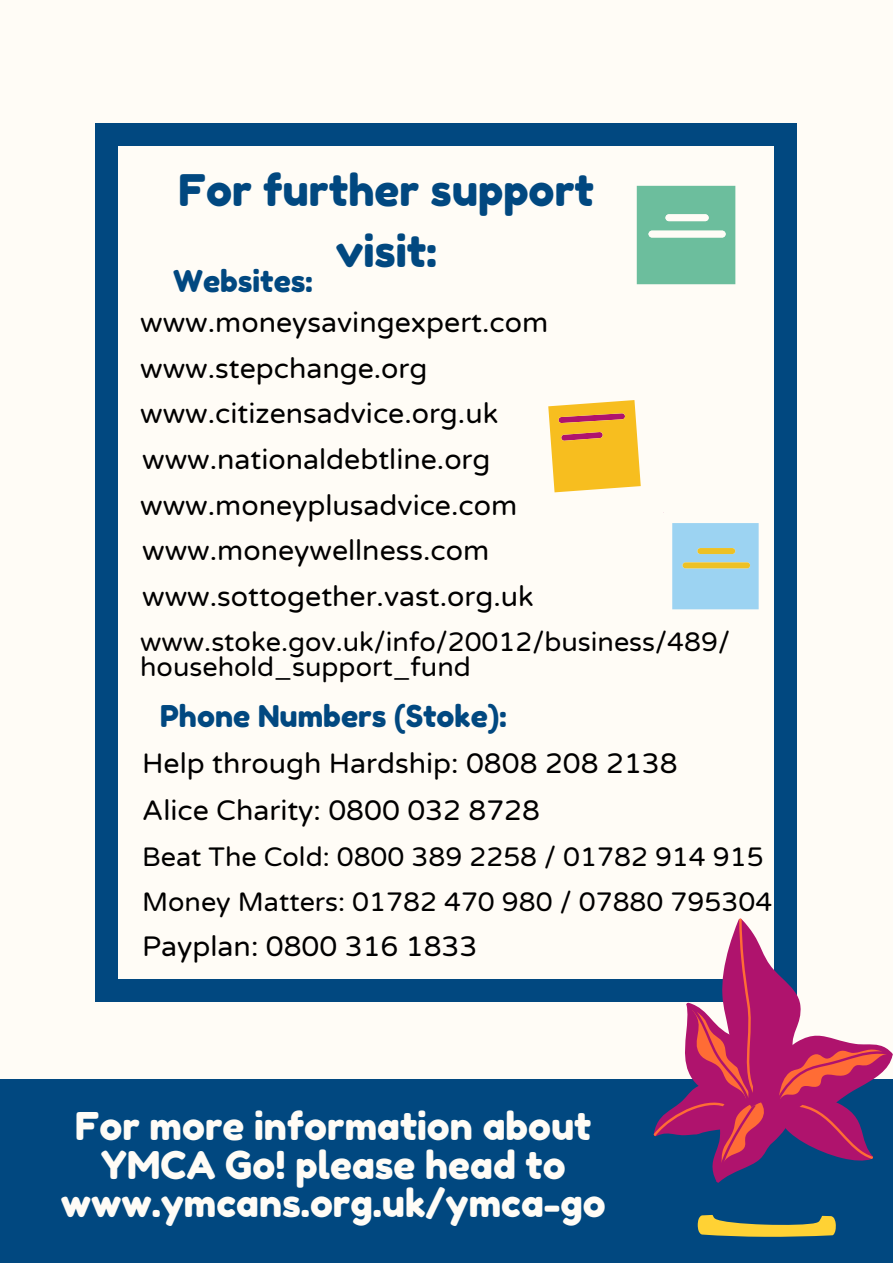
<style>
.page{position:relative;width:893px;height:1264px;background:#fff}
.page>*{position:absolute;margin:0;border:0;box-sizing:border-box;transform-origin:0 0}
.t1{font:43.5px/60.8px "Fredoka One";color:#014880;text-align:center}
.t2{font:38.25px/38.2px "Fredoka One";color:#fffcf6;text-align:center}
.t3{font:30px "Fredoka One";color:#014880}
.t4{font:28.5px "Varela Round";color:#000}
.t5{font:27px "Varela Round";color:#000}
</style>
<div class="page">
<div style="left:0;top:0;width:892px;height:1262px;background:#fffcf6"></div>
<div style="left:0;top:1079px;width:892px;height:183px;background:#014880"></div>
<div style="left:95px;top:123px;width:702px;height:878px;background:#014880"></div>
<div style="left:119px;top:146px;width:654px;height:832px;background:#fffcf6"></div>
<svg style="left:653px;top:918px;width:239px;height:318px"></svg>
<svg style="left:636px;top:185px;width:100px;height:100px;background:#7dc5a7"></svg>
<svg style="left:548px;top:400px;width:211px;height:210px"></svg>
<p class="t1" style="left:178px;top:160px;width:417px">For further support visit:</p>
<p class="t3" style="left:173px;top:263px;width:141px">Websites:</p>
<p class="t4" style="left:140px;top:306px;width:409px">www.moneysavingexpert.com</p>
<p class="t4" style="left:140px;top:351px;width:289px">www.stepchange.org</p>
<p class="t4" style="left:140px;top:397px;width:359px">www.citizensadvice.org.uk</p>
<p class="t4" style="left:142px;top:443px;width:350px">www.nationaldebtline.org</p>
<p class="t4" style="left:140px;top:488px;width:378px">www.moneyplusadvice.com</p>
<p class="t4" style="left:142px;top:534px;width:348px">www.moneywellness.com</p>
<p class="t4" style="left:142px;top:579px;width:393px">www.sottogether.vast.org.uk</p>
<p class="t5" style="left:140px;top:626px;width:591px">www.stoke.gov.uk/info/20012/business/489/</p>
<p class="t5" style="left:140px;top:651px;width:332px">household_support_fund</p>
<p class="t3" style="left:160px;top:698px;width:348px">Phone Numbers (Stoke):</p>
<p class="t4" style="left:142px;top:746px;width:537px">Help through Hardship: 0808 208 2138</p>
<p class="t4" style="left:142px;top:793px;width:399px">Alice Charity: 0800 032 8728</p>
<p class="t5" style="left:142px;top:841px;width:623px">Beat The Cold: 0800 389 2258 / 01782 914 915</p>
<p class="t5" style="left:142px;top:886px;width:631px">Money Matters: 01782 470 980 / 07880 795304</p>
<p class="t4" style="left:142px;top:929px;width:337px">Payplan: 0800 316 1833</p>
<p class="t2" style="left:75px;top:1107px;width:517px">For more information about<br>YMCA Go! please head to</p>
<p class="t2" style="left:61px;top:1183px;width:546px">www.ymcans.org.uk/ymca-go</p>
</div>
